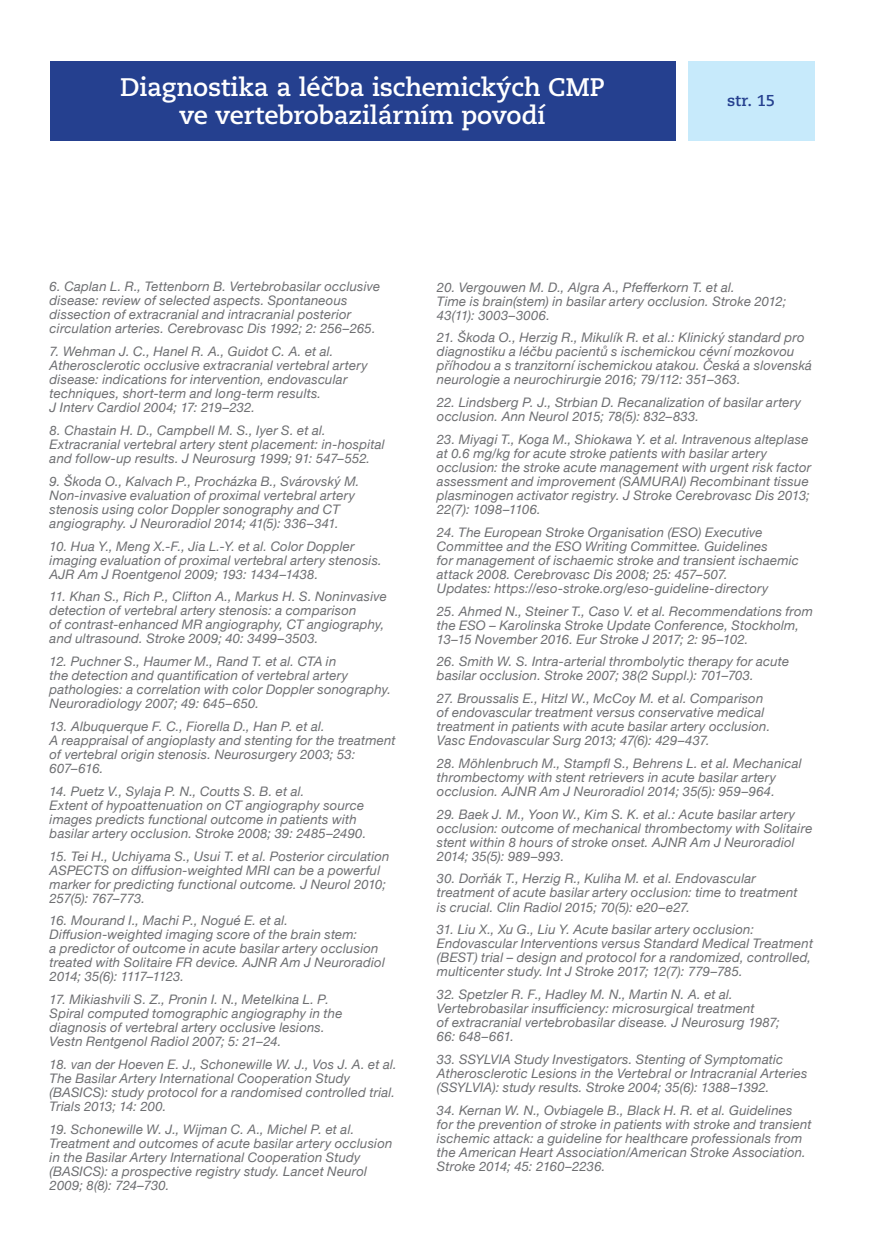
<style>
.page{position:relative;width:874px;height:1241px;background:#fff}
.page>*{position:absolute;margin:0;border:0;box-sizing:border-box;transform-origin:0 0}
.t1{font:700 25.38px/28px "Caecilia LTOT";letter-spacing:-.005em;color:#fff;text-align:center}
.t2{font:700 15.75px "Caecilia LTOT";color:#25408f}
.t3{font:italic 13.12px/14px "Helvetica Neue";letter-spacing:.015em;color:#6d6e71}
</style>
<div class="page">
<div style="left:687px;top:61px;width:127px;height:80px;background:#c7eafb"></div>
<div style="left:50px;top:61px;width:625px;height:80px;background:#25408f"></div>
<h1 class="t1" style="left:120px;top:74px;width:486px">Diagnostika a léčba ischemických CMP ve vertebrobazilárním povodí</h1>
<p class="t2" style="left:726px;top:91px;width:50px">str. 15</p>
<p class="t3" style="left:50px;top:280px;width:332px">6. Caplan L. R., Tettenborn B. Vertebrobasilar occlusive disease: review of selected aspects. Spontaneous dissection of extracranial and intracranial posterior circulation arteries. Cerebrovasc Dis 1992; 2: 256–265.</p>
<p class="t3" style="left:50px;top:345px;width:319px">7. Wehman J. C., Hanel R. A., Guidot C. A. et al.<br>Atherosclerotic occlusive extracranial vertebral artery disease: indications for intervention, endovascular techniques, short-term and long-term results.<br>J Interv Cardiol 2004; 17: 219–232.</p>
<p class="t3" style="left:50px;top:424px;width:336px">8. Chastain H. D., Campbell M. S., Iyer S. et al.<br>Extracranial vertebral artery stent placement: in-hospital and follow-up results. J Neurosurg 1999; 91: 547–552.</p>
<p class="t3" style="left:50px;top:475px;width:311px">9. Škoda O., Kalvach P., Procházka B., Svárovský M.<br>Non-invasive evaluation of proximal vertebral artery stenosis using color Doppler sonography and CT angiography. J Neuroradiol 2014; 41(5): 336–341.</p>
<p class="t3" style="left:50px;top:539px;width:333px">10. Hua Y., Meng X.-F., Jia L.-Y. et al. Color Doppler imaging evaluation of proximal vertebral artery stenosis.<br>AJR Am J Roentgenol 2009; 193: 1434–1438.</p>
<p class="t3" style="left:50px;top:590px;width:338px">11. Khan S., Rich P., Clifton A., Markus H. S. Noninvasive detection of vertebral artery stenosis: a comparison<br>of contrast-enhanced MR angiography, CT angiography, and ultrasound. Stroke 2009; 40: 3499–3503.</p>
<p class="t3" style="left:50px;top:655px;width:343px">12. Puchner S., Haumer M., Rand T. et al. CTA in<br>the detection and quantification of vertebral artery pathologies: a correlation with color Doppler sonography.<br>Neuroradiology 2007; 49: 645–650.</p>
<p class="t3" style="left:50px;top:720px;width:347px">13. Albuquerque F. C., Fiorella D., Han P. et al.<br>A reappraisal of angioplasty and stenting for the treatment of vertebral origin stenosis. Neurosurgery 2003; 53:<br>607–616.</p>
<p class="t3" style="left:50px;top:784px;width:318px">14. Puetz V., Sylaja P. N., Coutts S. B. et al.<br>Extent of hypoattenuation on CT angiography source images predicts functional outcome in patients with basilar artery occlusion. Stroke 2008; 39: 2485–2490.</p>
<p class="t3" style="left:50px;top:849px;width:341px">15. Tei H., Uchiyama S., Usui T. et al. Posterior circulation ASPECTS on diffusion-weighted MRI can be a powerful marker for predicting functional outcome. J Neurol 2010; 257(5): 767–773.</p>
<p class="t3" style="left:50px;top:914px;width:336px">16. Mourand I., Machi P., Nogué E. et al.<br>Diffusion-weighted imaging score of the brain stem:<br>a predictor of outcome in acute basilar artery occlusion treated with Solitaire FR device. AJNR Am J Neuroradiol 2014; 35(6): 1117–1123.</p>
<p class="t3" style="left:50px;top:993px;width:294px">17. Mikiashvili S. Z., Pronin I. N., Metelkina L. P.<br>Spiral computed tomographic angiography in the diagnosis of vertebral artery occlusive lesions.<br>Vestn Rentgenol Radiol 2007; 5: 21–24.</p>
<p class="t3" style="left:50px;top:1057px;width:348px">18. van der Hoeven E. J., Schonewille W. J., Vos J. A. et al.<br>The Basilar Artery International Cooperation Study (BASICS): study protocol for a randomised controlled trial.<br>Trials 2013; 14: 200.</p>
<p class="t3" style="left:50px;top:1122px;width:344px">19. Schonewille W. J., Wijman C. A., Michel P. et al.<br>Treatment and outcomes of acute basilar artery occlusion in the Basilar Artery International Cooperation Study (BASICS): a prospective registry study. Lancet Neurol 2009; 8(8): 724–730.</p>
<p class="t3" style="left:437px;top:280px;width:351px">20. Vergouwen M. D., Algra A., Pfefferkorn T. et al.<br>Time is brain(stem) in basilar artery occlusion. Stroke 2012;<br>43(11): 3003–3006.</p>
<p class="t3" style="left:437px;top:331px;width:376px">21. Škoda O., Herzig R., Mikulík R. et al.: Klinický standard pro diagnostiku a léčbu pacientů s ischemickou cévní mozkovou příhodou a s tranzitorní ischemickou atakou. Česká a slovenská neurologie a neurochirurgie 2016; 79/112: 351–363.</p>
<p class="t3" style="left:437px;top:396px;width:365px">22. Lindsberg P. J., Strbian D. Recanalization of basilar artery occlusion. Ann Neurol 2015; 78(5): 832–833.</p>
<p class="t3" style="left:437px;top:433px;width:375px">23. Miyagi T., Koga M., Shiokawa Y. et al. Intravenous alteplase at 0.6 mg/kg for acute stroke patients with basilar artery occlusion: the stroke acute management with urgent risk factor assessment and improvement (SAMURAI) Recombinant tissue plasminogen activator registry. J Stroke Cerebrovasc Dis 2013; 22(7): 1098–1106.</p>
<p class="t3" style="left:437px;top:525px;width:363px">24. The European Stroke Organisation (ESO) Executive Committee and the ESO Writing Committee. Guidelines<br>for management of ischaemic stroke and transient ischaemic attack 2008. Cerebrovasc Dis 2008; 25: 457–507.<br>Updates: https://eso-stroke.org/eso-guideline-directory</p>
<p class="t3" style="left:437px;top:604px;width:377px">25. Ahmed N., Steiner T., Caso V. et al. Recommendations from the ESO – Karolinska Stroke Update Conference, Stockholm,<br>13–15 November 2016. Eur Stroke J 2017; 2: 95–102.</p>
<p class="t3" style="left:437px;top:655px;width:353px">26. Smith W. S. Intra-arterial thrombolytic therapy for acute basilar occlusion. Stroke 2007; 38(2 Suppl.): 701–703.</p>
<p class="t3" style="left:437px;top:692px;width:334px">27. Broussalis E., Hitzl W., McCoy M. et al. Comparison of endovascular treatment versus conservative medical treatment in patients with acute basilar artery occlusion.<br>Vasc Endovascular Surg 2013; 47(6): 429–437.</p>
<p class="t3" style="left:437px;top:756px;width:366px">28. Möhlenbruch M., Stampfl S., Behrens L. et al. Mechanical thrombectomy with stent retrievers in acute basilar artery occlusion. AJNR Am J Neuroradiol 2014; 35(5): 959–964.</p>
<p class="t3" style="left:437px;top:807px;width:377px">29. Baek J. M., Yoon W., Kim S. K. et al.: Acute basilar artery occlusion: outcome of mechanical thrombectomy with Solitaire stent within 8 hours of stroke onset. AJNR Am J Neuroradiol 2014; 35(5): 989–993.</p>
<p class="t3" style="left:437px;top:872px;width:362px">30. Dorňák T., Herzig R., Kuliha M. et al. Endovascular treatment of acute basilar artery occlusion: time to treatment is crucial. Clin Radiol 2015; 70(5): e20–e27.</p>
<p class="t3" style="left:437px;top:923px;width:377px">31. Liu X., Xu G., Liu Y. Acute basilar artery occlusion:<br>Endovascular Interventions versus Standard Medical Treatment (BEST) trial – design and protocol for a randomized, controlled, multicenter study. Int J Stroke 2017; 12(7): 779–785.</p>
<p class="t3" style="left:437px;top:987px;width:344px">32. Spetzler R. F., Hadley M. N., Martin N. A. et al.<br>Vertebrobasilar insufficiency: microsurgical treatment<br>of extracranial vertebrobasilar disease. J Neurosurg 1987; 66: 648–661.</p>
<p class="t3" style="left:437px;top:1052px;width:372px">33. SSYLVIA Study Investigators. Stenting of Symptomatic<br>Atherosclerotic Lesions in the Vertebral or Intracranial Arteries (SSYLVIA): study results. Stroke 2004; 35(6): 1388–1392.</p>
<p class="t3" style="left:437px;top:1103px;width:376px">34. Kernan W. N., Ovbiagele B., Black H. R. et al. Guidelines for the prevention of stroke in patients with stroke and transient ischemic attack: a guideline for healthcare professionals from the American Heart Association/American Stroke Association.<br>Stroke 2014; 45: 2160–2236.</p>
</div>
